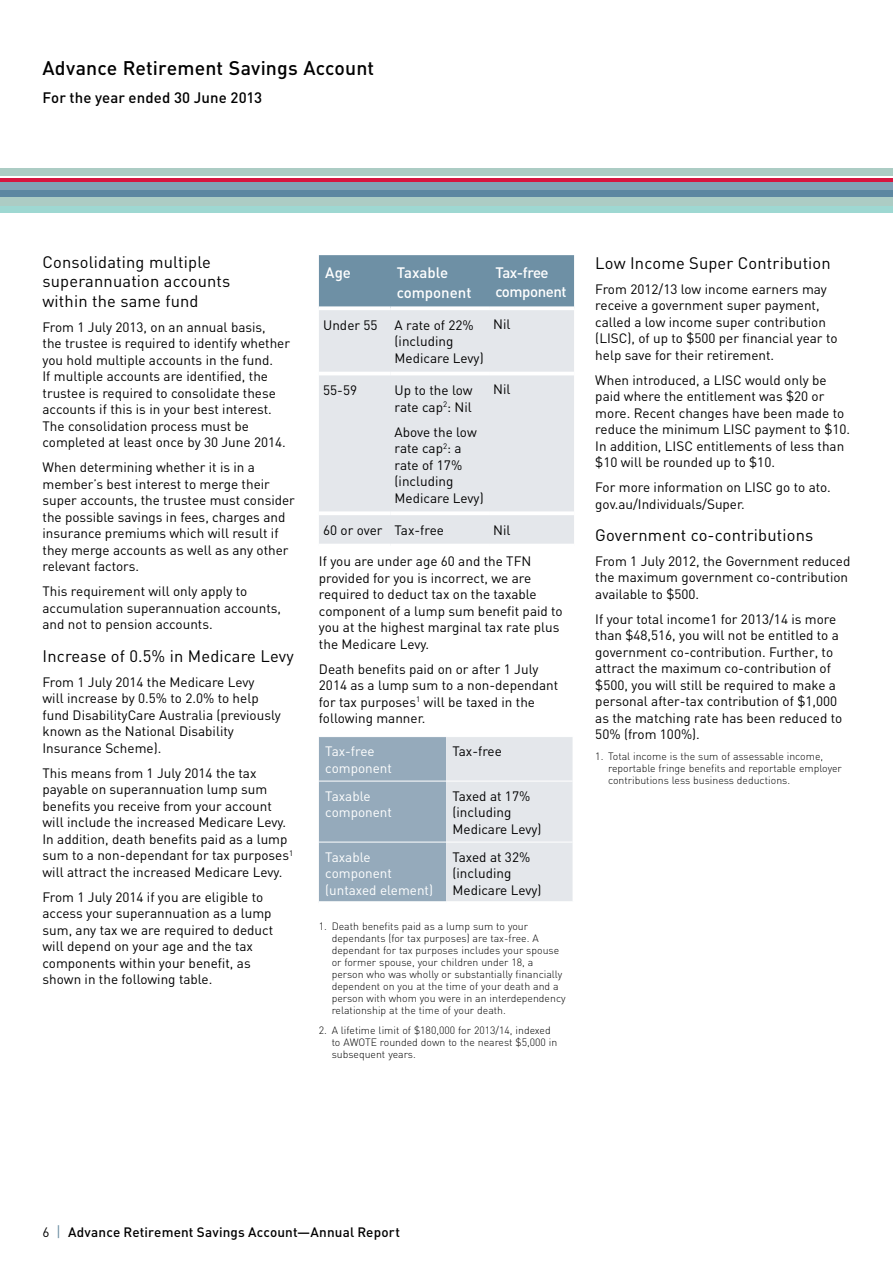
<style>
.page{position:relative;width:893px;height:1263px;background:#fff}
.page>*{position:absolute;margin:0;border:0;box-sizing:border-box;transform-origin:0 0}
.t1{font:500 19.5px "DIN";letter-spacing:.005em;color:#000}
.t2{font:16.5px/19.5px "DIN";letter-spacing:.01em;color:#000}
.t3{font:500 15px "DIN";letter-spacing:.005em;color:#000}
.t4{font:500 15px/19.5px "DIN";letter-spacing:-.025em;color:#fff}
.t5{font:500 15px/19.5px "DIN";color:#fff}
.t6{font:13.5px/16.5px "DIN";color:#000}
.t7{font:13.5px/16.5px "DIN";color:#fff}
.t8{font:500 13.5px "DIN";letter-spacing:.01em;color:#000}
.t9{font:300 10.5px/12px "DIN";color:#000}
.s1{font-weight:400}
.s2{font-weight:400;font-size:15px;color:#6e90a5}
</style>
<div class="page">
<div style="left:0;top:169px;width:893px;height:7px;background:#acccc4"></div>
<div style="left:0;top:191px;width:893px;height:22px;background:#9ed8d2"></div>
<div style="left:0;top:193px;width:893px;height:12px;background:#acccc4"></div>
<div style="left:0;top:178px;width:893px;height:19px;background:#5d87a1"></div>
<div style="left:0;top:178px;width:893px;height:12px;background:#80a1b6"></div>
<hr style="left:0;top:178px;width:893px;height:4px;background:#d7143f">
<div style="left:319px;top:255px;width:255px;height:51px;background:#6e90a5"></div>
<div style="left:319px;top:310px;width:255px;height:234px;background:#e4e7eb"></div>
<svg style="left:319px;top:306px;width:71px;height:1px"></svg>
<svg style="left:390px;top:306px;width:99px;height:2px"></svg>
<svg style="left:489px;top:306px;width:85px;height:1px"></svg>
<hr style="left:319px;top:372px;width:71px;height:3px;background:#fff">
<hr style="left:390px;top:372px;width:99px;height:3px;background:#fff">
<hr style="left:489px;top:372px;width:85px;height:3px;background:#fff">
<hr style="left:319px;top:511px;width:71px;height:4px;background:#fff">
<hr style="left:390px;top:511px;width:99px;height:4px;background:#fff">
<hr style="left:489px;top:511px;width:85px;height:4px;background:#fff">
<svg style="left:319px;top:737px;width:254px;height:164px;background:#bcc8d3"></svg>
<hr style="left:319px;top:781px;width:127px;height:1px;background:#fff">
<hr style="left:446px;top:781px;width:127px;height:1px;background:#fff">
<hr style="left:319px;top:842px;width:127px;height:1px;background:#fff">
<hr style="left:446px;top:842px;width:127px;height:1px;background:#fff">
<svg style="left:319px;top:901px;width:127px;height:1px"></svg>
<h1 class="t1" style="left:43px;top:55px;width:333px">Advance Retirement Savings Account</h1>
<p class="t3" style="left:43px;top:88px;width:221px">For the year ended 30 June 2013</p>
<p class="t2" style="left:43px;top:252px;width:189px">Consolidating multiple superannuation accounts within the same fund</p>
<p class="t6" style="left:43px;top:319px;width:249px">From 1 July 2013, on an annual basis,<br>the trustee is required to identify whether you hold multiple accounts in the fund.<br>If multiple accounts are identified, the trustee is required to consolidate these accounts if this is in your best interest.<br>The consolidation process must be completed at least once by 30 June 2014.</p>
<p class="t6" style="left:43px;top:459px;width:254px">When determining whether it is in a member’s best interest to merge their super accounts, the trustee must consider the possible savings in fees, charges and insurance premiums which will result if they merge accounts as well as any other relevant factors.</p>
<p class="t6" style="left:43px;top:583px;width:240px">This requirement will only apply to accumulation superannuation accounts, and not to pension accounts.</p>
<p class="t2" style="left:43px;top:646px;width:253px">Increase of 0.5% in Medicare Levy</p>
<p class="t6" style="left:43px;top:674px;width:240px">From 1 July 2014 the Medicare Levy<br>will increase by 0.5% to 2.0% to help fund DisabilityCare Australia (previously known as the National Disability Insurance Scheme).</p>
<p class="t6" style="left:43px;top:765px;width:252px">This means from 1 July 2014 the tax payable on superannuation lump sum benefits you receive from your account will include the increased Medicare Levy.<br>In addition, death benefits paid as a lump sum to a non-dependant for tax purposes<sup>1 </sup>will attract the increased Medicare Levy.</p>
<p class="t6" style="left:43px;top:889px;width:232px">From 1 July 2014 if you are eligible to access your superannuation as a lump sum, any tax we are required to deduct will depend on your age and the tax components within your benefit, as shown in the following table.</p>
<p class="t4" style="left:325px;top:262px;width:27px">Age</p>
<p class="t5" style="left:397px;top:262px;width:76px">Taxable component</p>
<p class="t4" style="left:495px;top:262px;width:73px">Tax-free component</p>
<p class="t6" style="left:323px;top:317px;width:56px">Under 55</p>
<p class="t6" style="left:395px;top:317px;width:91px">A rate of 22% (including<br>Medicare Levy)</p>
<p class="t6" style="left:493px;top:316px;width:19px">Nil</p>
<p class="t6" style="left:323px;top:382px;width:35px">55-59</p>
<p class="t6" style="left:395px;top:382px;width:80px">Up to the low rate cap<sup>2</sup>: Nil</p>
<p class="t6" style="left:395px;top:424px;width:91px">Above the low rate cap<sup>2</sup>: a rate of 17% (including<br>Medicare Levy)</p>
<p class="t6" style="left:493px;top:382px;width:19px">Nil</p>
<p class="t6" style="left:323px;top:522px;width:122px">60 or over Tax-free</p>
<p class="t6" style="left:493px;top:522px;width:19px">Nil</p>
<p class="t6" style="left:319px;top:553px;width:245px">If you are under age 60 and the TFN provided for you is incorrect, we are required to deduct tax on the taxable component of a lump sum benefit paid to you at the highest marginal tax rate plus the Medicare Levy.</p>
<p class="t6" style="left:319px;top:661px;width:241px">Death benefits paid on or after 1 July<br>2014 as a lump sum to a non-dependant for tax purposes<sup>1</sup> will be taxed in the following manner.</p>
<p class="t7" style="left:325px;top:743px;width:68px">Tax-free component</p>
<p class="t6" style="left:452px;top:743px;width:51px">Tax-free</p>
<p class="t7" style="left:325px;top:788px;width:68px">Taxable component</p>
<p class="t6" style="left:452px;top:788px;width:91px">Taxed at 17% (including<br>Medicare Levy)</p>
<p class="t7" style="left:325px;top:849px;width:109px">Taxable component (untaxed element)</p>
<p class="t6" style="left:452px;top:849px;width:91px">Taxed at 32% (including<br>Medicare Levy)</p>
<p class="t9" style="left:332px;top:919px;width:235px;text-indent:-13px">1. Death benefits paid as a lump sum to your dependants (for tax purposes) are tax-free. A dependant for tax purposes includes your spouse or former spouse, your children under 18, a person who was wholly or substantially financially dependent on you at the time of your death and a person with whom you were in an interdependency relationship at the time of your death.</p>
<p class="t9" style="left:332px;top:1024px;width:227px;text-indent:-13px">2. A lifetime limit of $180,000 for 2013/14, indexed to AWOTE rounded down to the nearest $5,000 in subsequent years.</p>
<p class="t2" style="left:595px;top:253px;width:237px">Low Income Super Contribution</p>
<p class="t6" style="left:595px;top:281px;width:244px">From 2012/13 low income earners may receive a government super payment, called a low income super contribution (LISC), of up to $500 per financial year to help save for their retirement.</p>
<p class="t6" style="left:595px;top:372px;width:256px">When introduced, a LISC would only be paid where the entitlement was $20 or more. Recent changes have been made to reduce the minimum LISC payment to $10.<br>In addition, LISC entitlements of less than $10 will be rounded up to $10.</p>
<p class="t6" style="left:595px;top:479px;width:237px">For more information on LISC go to ato. gov.au/Individuals/Super.</p>
<p class="t2" style="left:595px;top:525px;width:220px">Government co-contributions</p>
<p class="t6" style="left:595px;top:553px;width:257px">From 1 July 2012, the Government reduced the maximum government co-contribution available to $500.</p>
<p class="t6" style="left:595px;top:611px;width:249px">If your total income1 for 2013/14 is more than $48,516, you will not be entitled to a government co-contribution. Further, to attract the maximum co-contribution of $500, you will still be required to make a personal after-tax contribution of $1,000 as the matching rate has been reduced to 50% (from 100%).</p>
<p class="t9" style="left:608px;top:750px;width:235px;text-indent:-13px">1. Total income is the sum of assessable income, reportable fringe benefits and reportable employer contributions less business deductions.</p>
<p class="t8" style="left:43px;top:1223px;width:359px"><span class="s1">6</span> <span class="s2">|</span> Advance Retirement Savings Account—Annual Report</p>
</div>
